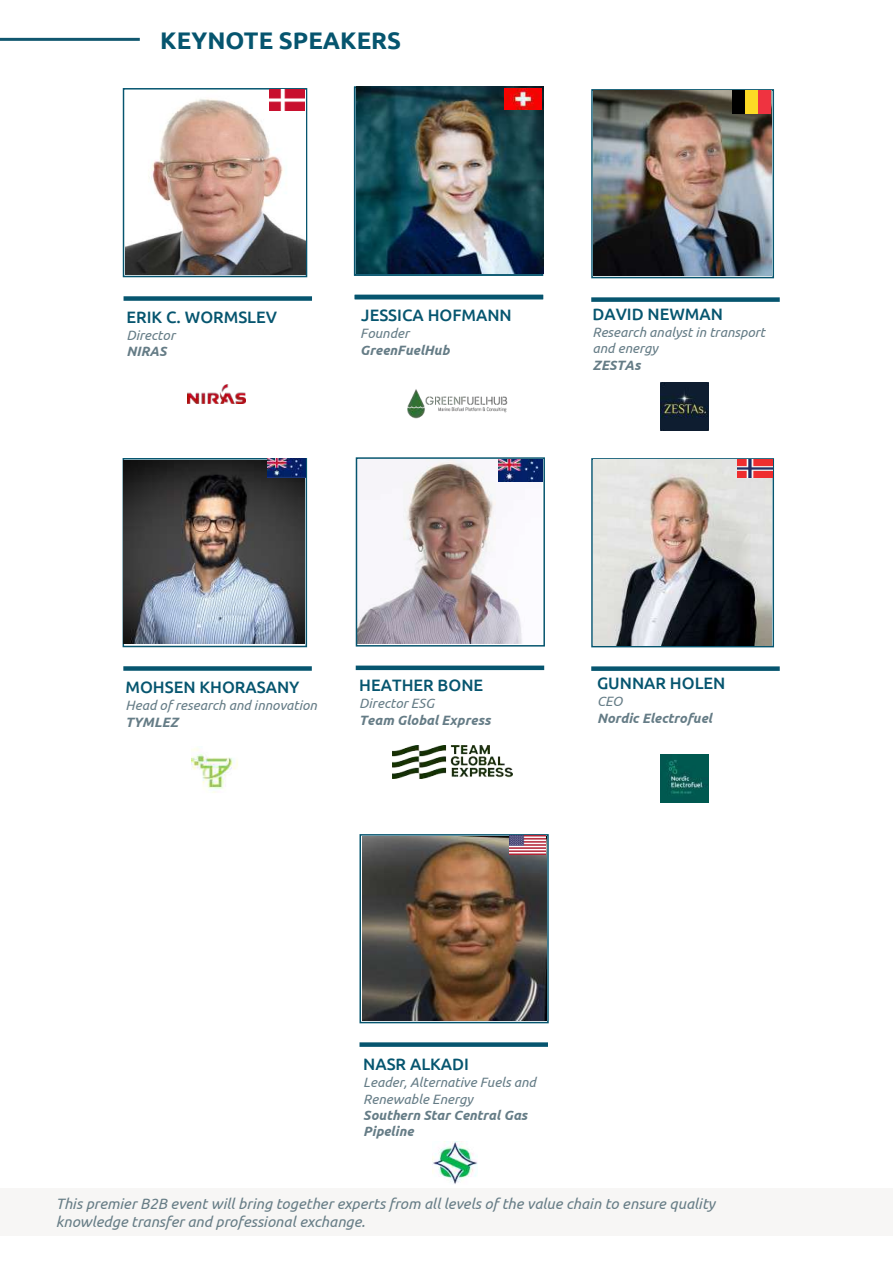
<style>
.page{position:relative;width:893px;height:1263px;background:#fff}
.page>*{position:absolute;margin:0;border:0;box-sizing:border-box;transform-origin:0 0}
.t1{font:700 24px "Ubuntu";color:#06556f}
.t2{font:500 16.5px "Ubuntu";color:#06556f}
.t3{font:italic 15px/18px "Ubuntu";color:#677d86}
.t4{font:italic 13.5px/16.2px "Ubuntu";color:#657c86}
.t5{font:italic 700 13.5px/16.2px "Ubuntu";color:#657c86}
</style>
<div class="page">
<div style="left:0;top:1189px;width:893px;height:47px;background:#f7f6f5"></div>
<hr style="left:0;top:38px;width:140px;height:3px;background:#11576f">
<div style="left:123px;top:88px;width:184px;height:189px;border:1px solid #06556f"></div>
<div style="left:124px;top:296px;width:188px;height:5px;background:#06556f"></div>
<img style="left:126px;top:90px;width:180px;height:184px">
<div style="left:354px;top:87px;width:189px;height:189px;border:2px solid #06556f"></div>
<hr style="left:355px;top:295px;width:188px;height:4px;background:#06556f">
<img style="left:407px;top:389px;width:101px;height:29px">
<img style="left:356px;top:87px;width:187px;height:186px">
<div style="left:591px;top:89px;width:183px;height:189px;border:1px solid #06556f"></div>
<div style="left:591px;top:297px;width:189px;height:5px;background:#06556f"></div>
<img style="left:593px;top:90px;width:179px;height:186px">
<img style="left:661px;top:382px;width:48px;height:48px">
<img style="left:187px;top:385px;width:59px;height:18px">
<img style="left:504px;top:88px;width:37px;height:21px">
<img style="left:733px;top:91px;width:38px;height:22px">
<img style="left:269px;top:89px;width:36px;height:22px">
<img style="left:359px;top:460px;width:183px;height:183px">
<div style="left:356px;top:457px;width:189px;height:189px;border:2px solid #06556f"></div>
<div style="left:356px;top:665px;width:188px;height:5px;background:#06556f"></div>
<img style="left:392px;top:746px;width:121px;height:32px">
<img style="left:498px;top:459px;width:45px;height:22px">
<div style="left:123px;top:458px;width:184px;height:189px;border:1px solid #06556f"></div>
<div style="left:123px;top:666px;width:189px;height:5px;background:#06556f"></div>
<img style="left:124px;top:461px;width:181px;height:182px">
<img style="left:192px;top:748px;width:46px;height:45px">
<img style="left:268px;top:458px;width:38px;height:19px">
<div style="left:591px;top:458px;width:183px;height:189px;border:1px solid #06556f"></div>
<div style="left:591px;top:666px;width:189px;height:5px;background:#06556f"></div>
<img style="left:593px;top:459px;width:179px;height:187px">
<img style="left:661px;top:754px;width:47px;height:48px">
<img style="left:738px;top:460px;width:34px;height:17px">
<img style="left:362px;top:837px;width:184px;height:183px">
<div style="left:359px;top:834px;width:190px;height:189px;border:2px solid #06556f"></div>
<div style="left:359px;top:1042px;width:189px;height:5px;background:#06556f"></div>
<img style="left:433px;top:1141px;width:45px;height:43px">
<img style="left:510px;top:836px;width:35px;height:18px">
<h1 class="t1" style="left:160px;top:26px;width:242px">KEYNOTE SPEAKERS</h1>
<p class="t2" style="left:126px;top:306px;width:152px">ERIK C. WORMSLEV</p>
<p class="t4" style="left:126px;top:327px;width:50px">Director</p>
<p class="t5" style="left:126px;top:343px;width:42px">NIRAS</p>
<p class="t2" style="left:361px;top:304px;width:152px">JESSICA HOFMANN</p>
<p class="t4" style="left:360px;top:325px;width:50px">Founder</p>
<p class="t5" style="left:360px;top:341px;width:91px">GreenFuelHub</p>
<p class="t2" style="left:592px;top:303px;width:132px">DAVID NEWMAN</p>
<p class="t4" style="left:592px;top:324px;width:174px">Research analyst in transport and energy</p>
<p class="t5" style="left:592px;top:356px;width:50px">ZESTAs</p>
<p class="t2" style="left:125px;top:676px;width:176px">MOHSEN KHORASANY</p>
<p class="t4" style="left:125px;top:697px;width:193px">Head of research and innovation</p>
<p class="t5" style="left:125px;top:714px;width:54px">TYMLEZ</p>
<p class="t2" style="left:359px;top:675px;width:125px">HEATHER BONE</p>
<p class="t4" style="left:359px;top:695px;width:76px">Director ESG</p>
<p class="t5" style="left:359px;top:711px;width:133px">Team Global Express</p>
<p class="t2" style="left:597px;top:672px;width:130px">GUNNAR HOLEN</p>
<p class="t4" style="left:597px;top:693px;width:27px">CEO</p>
<p class="t5" style="left:597px;top:709px;width:117px">Nordic Electrofuel</p>
<p class="t2" style="left:363px;top:1054px;width:107px">NASR ALKADI</p>
<p class="t4" style="left:363px;top:1074px;width:174px">Leader, Alternative Fuels and<br>Renewable Energy</p>
<p class="t5" style="left:363px;top:1107px;width:166px">Southern Star Central Gas<br>Pipeline</p>
<p class="t3" style="left:56px;top:1194px;width:661px">This premier B2B event will bring together experts from all levels of the value chain to ensure quality knowledge transfer and professional exchange.</p>
</div>
